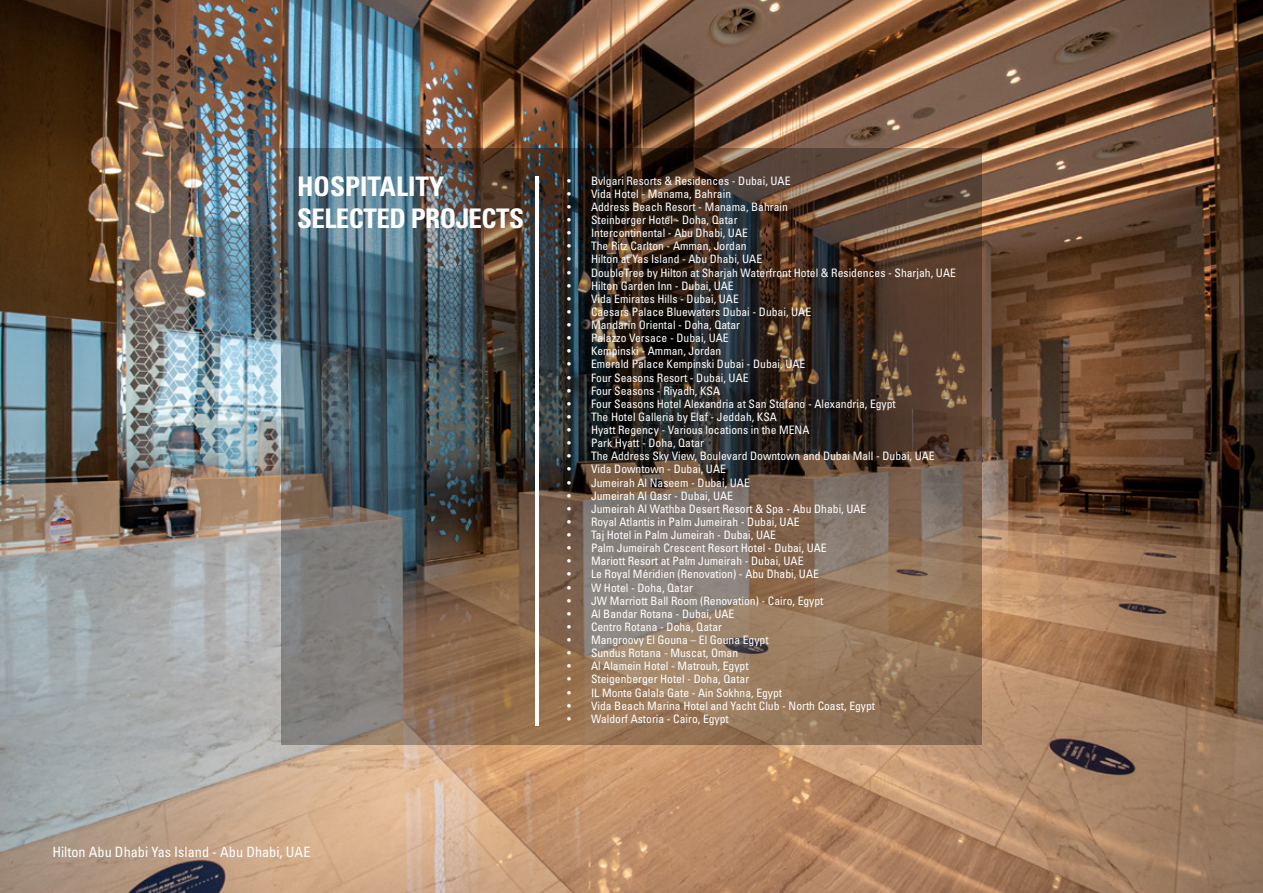
<style>
.page{position:relative;width:1263px;height:893px;background:#fff}
.page>*{position:absolute;margin:0;border:0;box-sizing:border-box;transform-origin:0 0}
.t1{font:700 condensed 27px/32.4px "Univers LT Std";letter-spacing:-.02em;color:#fff}
.t2{font:condensed 14.25px "Univers LT Std";color:#fff}
.t3{font:condensed 11.7px "Univers LT Std";color:#fff}
</style>
<div class="page">
<img style="left:0;top:0;width:1263px;height:893px">
<img style="left:281px;top:148px;width:701px;height:597px">
<hr style="left:535px;top:176px;width:3px;height:549px;background:#fff">
<h1 class="t1" style="left:297px;top:170px;width:228px">HOSPITALITY<br>SELECTED PROJECTS</h1>
<p class="t3" style="left:567px;top:173px;width:225px">• Bvlgari Resorts &amp; Residences - Dubai, UAE</p>
<p class="t3" style="left:567px;top:186px;width:165px">• Vida Hotel - Manama, Bahrain</p>
<p class="t3" style="left:567px;top:199px;width:222px">• Address Beach Resort - Manama, Bahrain</p>
<p class="t3" style="left:567px;top:212px;width:172px">• Steinberger Hotel - Doha, Qatar</p>
<p class="t3" style="left:567px;top:226px;width:182px">• Intercontinental - Abu Dhabi, UAE</p>
<p class="t3" style="left:567px;top:239px;width:181px">• The Ritz Carlton - Amman, Jordan</p>
<p class="t3" style="left:567px;top:252px;width:196px">• Hilton at Yas Island - Abu Dhabi, UAE</p>
<p class="t3" style="left:567px;top:265px;width:390px">• DoubleTree by Hilton at Sharjah Waterfront Hotel &amp; Residences - Sharjah, UAE</p>
<p class="t3" style="left:567px;top:278px;width:168px">• Hilton Garden Inn - Dubai, UAE</p>
<p class="t3" style="left:567px;top:291px;width:173px">• Vida Emirates Hills - Dubai, UAE</p>
<p class="t3" style="left:567px;top:304px;width:245px">• Caesars Palace Bluewaters Dubai - Dubai, UAE</p>
<p class="t3" style="left:567px;top:317px;width:174px">• Mandarin Oriental - Doha, Qatar</p>
<p class="t3" style="left:567px;top:331px;width:163px">• Palazzo Versace - Dubai, UAE</p>
<p class="t3" style="left:567px;top:344px;width:156px">• Kempinski - Amman, Jordan</p>
<p class="t3" style="left:567px;top:357px;width:240px">• Emerald Palace Kempinski Dubai - Dubai, UAE</p>
<p class="t3" style="left:567px;top:370px;width:183px">• Four Seasons Resort - Dubai, UAE</p>
<p class="t3" style="left:567px;top:383px;width:154px">• Four Seasons - Riyadh, KSA</p>
<p class="t3" style="left:567px;top:396px;width:330px">• Four Seasons Hotel Alexandria at San Stefano - Alexandria, Egypt</p>
<p class="t3" style="left:567px;top:409px;width:211px">• The Hotel Galleria by Elaf - Jeddah, KSA</p>
<p class="t3" style="left:567px;top:422px;width:244px">• Hyatt Regency - Various locations in the MENA</p>
<p class="t3" style="left:567px;top:436px;width:138px">• Park Hyatt - Doha, Qatar</p>
<p class="t3" style="left:567px;top:449px;width:369px">• The Address Sky View, Boulevard Downtown and Dubai Mall - Dubai, UAE</p>
<p class="t3" style="left:567px;top:462px;width:160px">• Vida Downtown - Dubai, UAE</p>
<p class="t3" style="left:567px;top:475px;width:184px">• Jumeirah Al Naseem - Dubai, UAE</p>
<p class="t3" style="left:567px;top:488px;width:167px">• Jumeirah Al Qasr - Dubai, UAE</p>
<p class="t3" style="left:567px;top:501px;width:301px">• Jumeirah Al Wathba Desert Resort &amp; Spa - Abu Dhabi, UAE</p>
<p class="t3" style="left:567px;top:514px;width:234px">• Royal Atlantis in Palm Jumeirah - Dubai, UAE</p>
<p class="t3" style="left:567px;top:527px;width:210px">• Taj Hotel in Palm Jumeirah - Dubai, UAE</p>
<p class="t3" style="left:567px;top:541px;width:261px">• Palm Jumeirah Crescent Resort Hotel - Dubai, UAE</p>
<p class="t3" style="left:567px;top:554px;width:238px">• Mariott Resort at Palm Jumeirah - Dubai, UAE</p>
<p class="t3" style="left:567px;top:567px;width:253px">• Le Royal Méridien (Renovation) - Abu Dhabi, UAE</p>
<p class="t3" style="left:567px;top:580px;width:127px">• W Hotel - Doha, Qatar</p>
<p class="t3" style="left:567px;top:593px;width:258px">• JW Marriott Ball Room (Renovation) - Cairo, Egypt</p>
<p class="t3" style="left:567px;top:606px;width:169px">• Al Bandar Rotana - Dubai, UAE</p>
<p class="t3" style="left:567px;top:619px;width:156px">• Centro Rotana - Doha, Qatar</p>
<p class="t3" style="left:567px;top:632px;width:203px">• Mangroovy El Gouna – El Gouna Egypt</p>
<p class="t3" style="left:567px;top:646px;width:172px">• Sundus Rotana - Muscat, Oman</p>
<p class="t3" style="left:567px;top:659px;width:183px">• Al Alamein Hotel - Matrouh, Egypt</p>
<p class="t3" style="left:567px;top:672px;width:183px">• Steigenberger Hotel - Doha, Qatar</p>
<p class="t3" style="left:567px;top:685px;width:216px">• IL Monte Galala Gate - Ain Sokhna, Egypt</p>
<p class="t3" style="left:567px;top:698px;width:309px">• Vida Beach Marina Hotel and Yacht Club - North Coast, Egypt</p>
<p class="t3" style="left:567px;top:711px;width:163px">• Waldorf Astoria - Cairo, Egypt</p>
<p class="t2" style="left:52px;top:842px;width:260px">Hilton Abu Dhabi Yas Island - Abu Dhabi, UAE</p>
</div>
